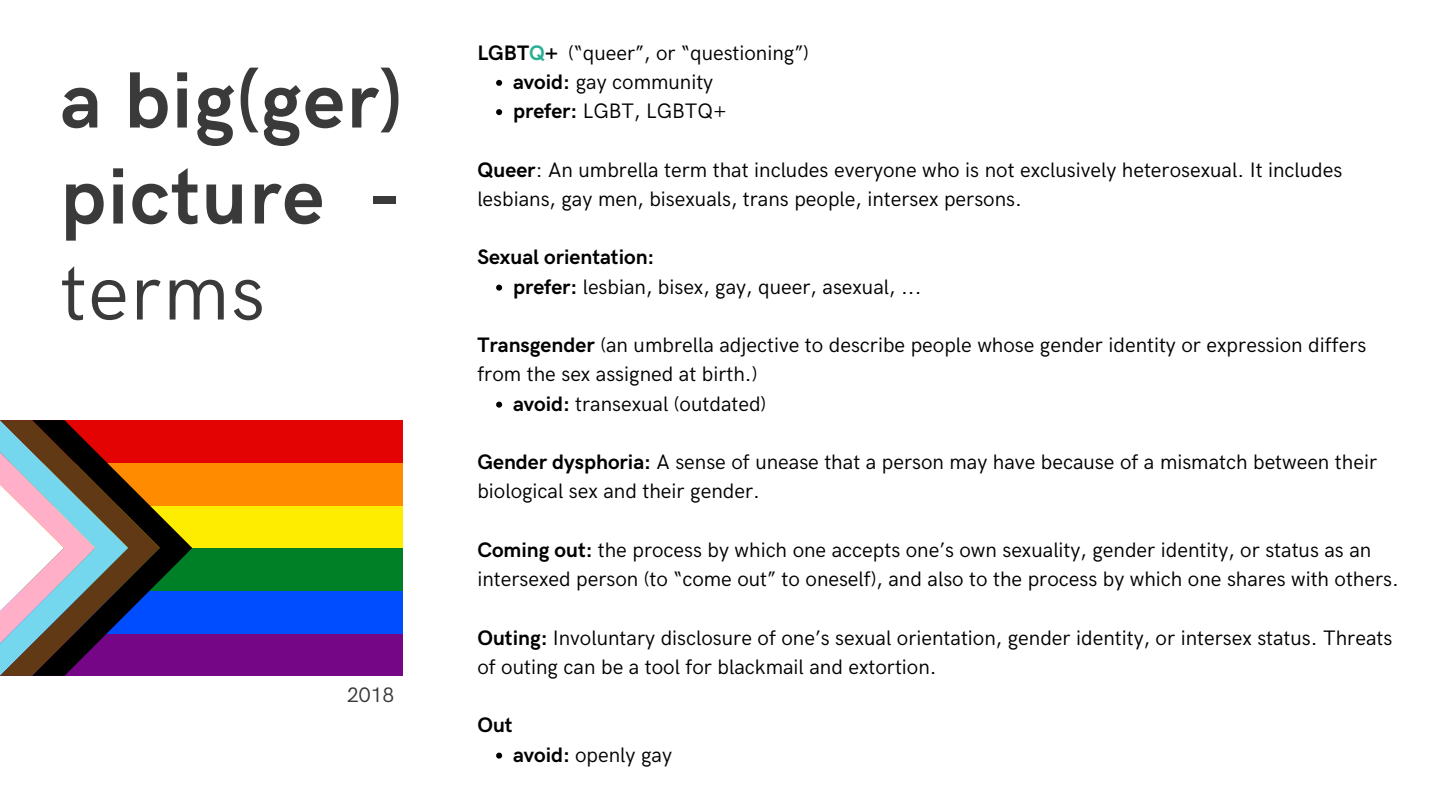
<style>
.page{position:relative;width:1440px;height:810px;background:#fff}
.page>*{position:absolute;margin:0;border:0;box-sizing:border-box;transform-origin:0 0}
.t1{font:700 80px/96px "HK Grotesk";letter-spacing:.02em;color:#3b3a3a}
.t2{font:80px "HK Grotesk";letter-spacing:.02em;color:#3b3a3a}
.t3{font:21px/29.2px "HK Grotesk";color:#000}
.t4{font:700 21px "HK Grotesk";color:#000}
.t5{font:21px "HK Grotesk";color:#3b3a3a}
.s1{font-weight:700}
.s2{font-weight:700;color:#28af93}
</style>
<div class="page">
<div style="left:0;top:420px;width:403px;height:256px;background:#750787"></div>
<div style="left:0;top:420px;width:403px;height:213px;background:#004dff"></div>
<div style="left:0;top:420px;width:403px;height:171px;background:#008026"></div>
<div style="left:0;top:420px;width:403px;height:128px;background:#ffed00"></div>
<div style="left:0;top:420px;width:403px;height:85px;background:#ff8c00"></div>
<div style="left:0;top:420px;width:403px;height:43px;background:#e40303"></div>
<svg style="left:0;top:420px;width:192px;height:256px"></svg>
<svg style="left:496px;top:80px;width:6px;height:6px"></svg>
<svg style="left:496px;top:109px;width:6px;height:6px"></svg>
<svg style="left:496px;top:285px;width:6px;height:6px"></svg>
<svg style="left:496px;top:402px;width:6px;height:6px"></svg>
<svg style="left:496px;top:753px;width:6px;height:6px"></svg>
<h1 class="t1" style="left:60px;top:55px;width:343px">a big(ger) picture -</h1>
<h1 class="t2" style="left:60px;top:248px;width:206px">terms</h1>
<p class="t5" style="left:347px;top:683px;width:49px">2018</p>
<p class="t3" style="left:477px;top:39px;width:333px"><span class="s1">LGBT</span><span class="s2">Q</span><span class="s1">+</span> (“queer”, or “questioning”)</p>
<p class="t3" style="left:513px;top:68px;width:215px"><span class="s1">avoid:</span> gay community <span class="s1">prefer:</span> LGBT, LGBTQ+</p>
<p class="t3" style="left:477px;top:156px;width:866px"><span class="s1">Queer</span>: An umbrella term that includes everyone who is not exclusively heterosexual. It includes lesbians, gay men, bisexuals, trans people, intersex persons.</p>
<p class="t4" style="left:477px;top:245px;width:179px">Sexual orientation:</p>
<p class="t3" style="left:513px;top:273px;width:410px"><span class="s1">prefer:</span> lesbian, bisex, gay, queer, asexual, ...</p>
<p class="t3" style="left:477px;top:331px;width:891px"><span class="s1">Transgender</span> (an umbrella adjective to describe people whose gender identity or expression differs from the sex assigned at birth.)</p>
<p class="t3" style="left:513px;top:390px;width:255px"><span class="s1">avoid:</span> transexual (outdated)</p>
<p class="t3" style="left:477px;top:448px;width:901px"><span class="s1">Gender dysphoria:</span> A sense of unease that a person may have because of a mismatch between their biological sex and their gender.</p>
<p class="t3" style="left:477px;top:536px;width:923px"><span class="s1">Coming out:</span> the process by which one accepts one’s own sexuality, gender identity, or status as an intersexed person (to “come out” to oneself), and also to the process by which one shares with others.</p>
<p class="t3" style="left:477px;top:624px;width:916px"><span class="s1">Outing:</span> Involuntary disclosure of one’s sexual orientation, gender identity, or intersex status. Threats of outing can be a tool for blackmail and extortion.</p>
<p class="t4" style="left:477px;top:713px;width:37px">Out</p>
<p class="t3" style="left:513px;top:741px;width:161px"><span class="s1">avoid:</span> openly gay</p>
</div>
